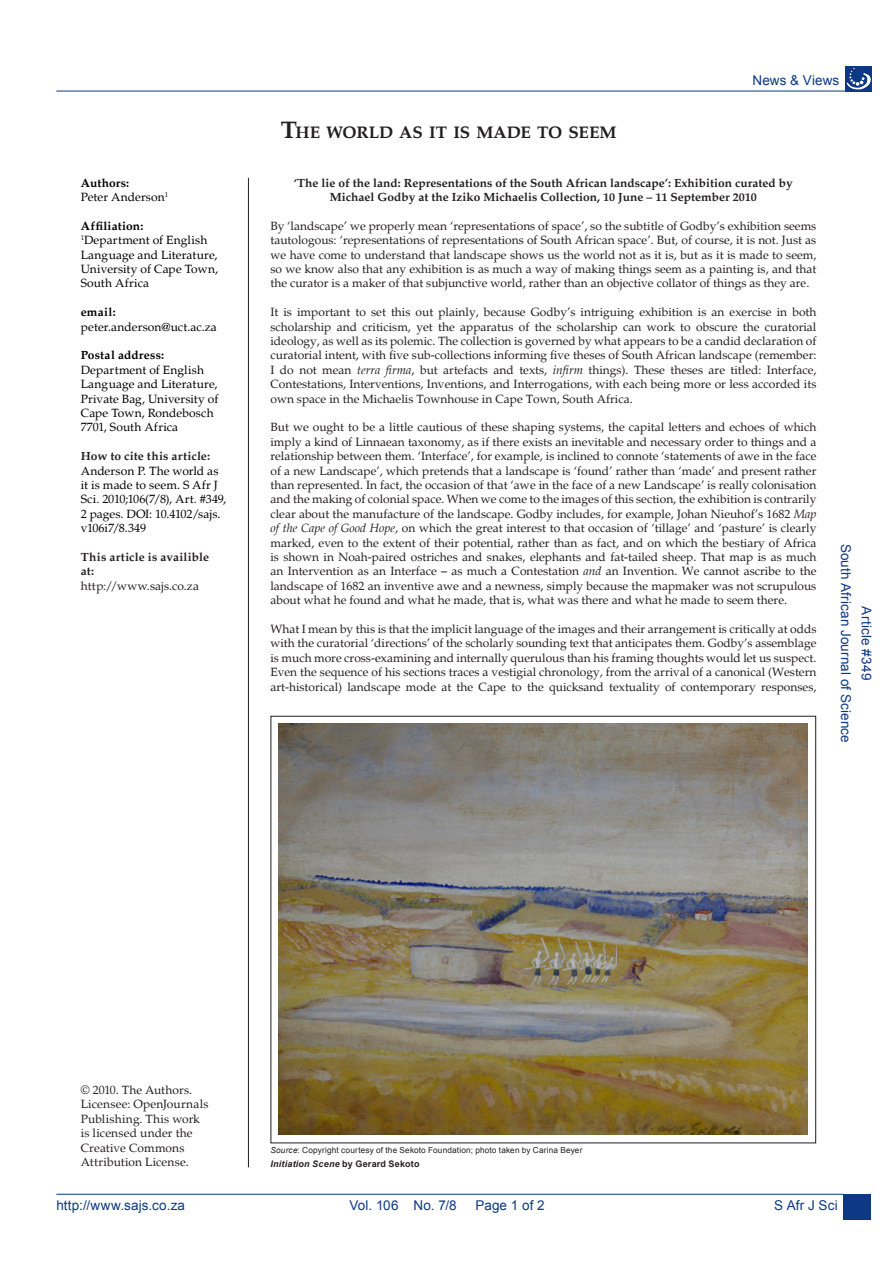
<style>
.page{position:relative;width:893px;height:1263px;background:#fff}
.page>*{position:absolute;margin:0;border:0;box-sizing:border-box;transform-origin:0 0}
.t1{font:700 16.95px "Palatino";color:#231f20}
.Running_footer_right{font:13.5px "Arial";letter-spacing:.01em;color:#0d3884}
.Running_footer_left{font:13.5px "Arial";letter-spacing:.01em;color:#0d3884}
.Bodytext{font:12px/14.4px "Palatino";color:#231f20;text-align:justify}
.Bodytext-2{font:700 12px/14.4px "Palatino";color:#231f20;text-align:center}
.Bodytext_centred{font:12px/14.4px "Palatino";letter-spacing:.01em;color:#000}
.Bodytext-3{font:12px/14.4px "Palatino";letter-spacing:-.005em;color:#000}
.Author_name{font:12px/14.4px "Palatino";letter-spacing:.01em;color:#000}
.Bodytext-4{font:700 12px "Palatino";letter-spacing:.02em;color:#231f20}
.Bodytext-5{font:12px "Palatino";letter-spacing:.02em;color:#231f20}
.Bodytext_centred-2{font:700 12px "Palatino";letter-spacing:.02em;color:#000}
.Institution_details{font:12px "Palatino";letter-spacing:.01em;color:#000}
.Author_name-2{font:700 12px "Palatino";letter-spacing:.015em;color:#000}
.Institution_details-2{font:700 12px "Palatino";color:#000}
.Institution_details-3{font:italic 700 9px "Arial";letter-spacing:.02em;color:#231f20}
.Institution_details-4{font:8.25px "Arial";letter-spacing:.02em;color:#231f20}
.s1{font-size:24.3px}
.s2{font-style:italic}
.s3{font-style:normal}
</style>
<div class="page">
<hr style="left:56px;top:1194px;width:787px;height:1px;background:#0d3884">
<hr style="left:56px;top:91px;width:802px;height:1px;background:#0d3884">
<div style="left:843px;top:1194px;width:28px;height:25px;background:#0d3884"></div>
<div style="left:845px;top:66px;width:27px;height:25px;background:#0d3884"></div>
<svg style="left:847px;top:68px;width:24px;height:21px"></svg>
<hr style="left:248px;top:178px;width:1px;height:989px;background:#231f20">
<img style="left:279px;top:724px;width:529px;height:410px">
<p class="Institution_details-2" style="left:81px;top:175px;width:50px">Authors:</p>
<p class="Institution_details" style="left:81px;top:190px;width:89px">Peter Anderson<sup>1</sup></p>
<p class="Author_name-2" style="left:81px;top:219px;width:64px">Affiliation:</p>
<p class="Author_name" style="left:81px;top:233px;width:139px"><sup>1</sup>Department of English<br>Language and Literature,<br>University of Cape Town,<br>South Africa</p>
<p class="Bodytext_centred-2" style="left:81px;top:305px;width:36px">email:</p>
<p class="Bodytext_centred" style="left:81px;top:320px;width:138px">peter.anderson@uct.ac.za</p>
<p class="Bodytext_centred-2" style="left:81px;top:348px;width:85px">Postal address:</p>
<p class="Bodytext_centred" style="left:81px;top:363px;width:139px">Department of English<br>Language and Literature,<br>Private Bag, University of<br>Cape Town, Rondebosch<br>7701, South Africa</p>
<p class="Bodytext-2" style="left:81px;top:449px;width:131px">How to cite this article:</p>
<p class="Bodytext-3" style="left:81px;top:464px;width:147px">Anderson P. The world as it is made to seem. S Afr J<br>Sci. 2010;106(7/8), Art. #349,<br>2 pages. DOI: 10.4102/sajs. v106i7/8.349</p>
<p class="Bodytext-4" style="left:81px;top:550px;width:130px">This article is availible</p>
<p class="Bodytext-2" style="left:81px;top:564px;width:15px">at:</p>
<p class="Bodytext" style="left:81px;top:579px;width:120px">http://www.sajs.co.za</p>
<p class="t1" style="left:281px;top:122px;width:337px"><span class="s1">T</span>HE WORLD AS IT IS MADE TO SEEM</p>
<p class="Running_footer_right" style="left:752px;top:72px;width:88px">News &amp; Views</p>
<p class="Bodytext-2" style="left:294px;top:175px;width:500px">‘The lie of the land: Representations of the South African landscape’: Exhibition curated by<br>Michael Godby at the Iziko Michaelis Collection, 10 June – 11 September 2010</p>
<p class="Bodytext" style="left:270px;top:219px;width:547px">By ‘landscape’ we properly mean ‘representations of space’, so the subtitle of Godby’s exhibition seems tautologous: ‘representations of representations of South African space’. But, of course, it is not. Just as we have come to understand that landscape shows us the world not as it is, but as it is made to seem, so we know also that any exhibition is as much a way of making things seem as a painting is, and that the curator is a maker of that subjunctive world, rather than an objective collator of things as they are.</p>
<p class="Bodytext" style="left:270px;top:305px;width:547px">It is important to set this out plainly, because Godby’s intriguing exhibition is an exercise in both scholarship and criticism, yet the apparatus of the scholarship can work to obscure the curatorial ideology, as well as its polemic. The collection is governed by what appears to be a candid declaration of curatorial intent, with five sub-collections informing five theses of South African landscape (remember:<br>I do not mean <span class="s2">terra firma</span>, but artefacts and texts, <span class="s2">infirm</span> things). These theses are titled: Interface, Contestations, Interventions, Inventions, and Interrogations, with each being more or less accorded its own space in the Michaelis Townhouse in Cape Town, South Africa.</p>
<p class="Bodytext" style="left:270px;top:420px;width:547px">But we ought to be a little cautious of these shaping systems, the capital letters and echoes of which imply a kind of Linnaean taxonomy, as if there exists an inevitable and necessary order to things and a relationship between them. ‘Interface’, for example, is inclined to connote ‘statements of awe in the face of a new Landscape’, which pretends that a landscape is ‘found’ rather than ‘made’ and present rather than represented. In fact, the occasion of that ‘awe in the face of a new Landscape’ is really colonisation and the making of colonial space. When we come to the images of this section, the exhibition is contrarily clear about the manufacture of the landscape. Godby includes, for example, Johan Nieuhof’s 1682 <span class="s2">Map of the Cape of Good Hope</span>, on which the great interest to that occasion of ‘tillage’ and ‘pasture’ is clearly marked, even to the extent of their potential, rather than as fact, and on which the bestiary of Africa is shown in Noah-paired ostriches and snakes, elephants and fat-tailed sheep. That map is as much an Intervention as an Interface – as much a Contestation <span class="s2">and</span> an Invention. We cannot ascribe to the landscape of 1682 an inventive awe and a newness, simply because the mapmaker was not scrupulous about what he found and what he made, that is, what was there and what he made to seem there.</p>
<p class="Bodytext" style="left:270px;top:622px;width:547px">What I mean by this is that the implicit language of the images and their arrangement is critically at odds with the curatorial ‘directions’ of the scholarly sounding text that anticipates them. Godby’s assemblage is much more cross-examining and internally querulous than his framing thoughts would let us suspect.<br>Even the sequence of his sections traces a vestigial chronology, from the arrival of a canonical (Western art-historical) landscape mode at the Cape to the quicksand textuality of contemporary responses,</p>
<p class="Running_footer_left" style="left:855px;top:544px;width:201px;rotate:90deg">South African Journal of Science</p>
<p class="Running_footer_left" style="left:875px;top:606px;width:75px;rotate:90deg">Article #349</p>
<p class="Bodytext" style="left:81px;top:1083px;width:113px">© 2010. The Authors.</p>
<p class="Bodytext-5" style="left:81px;top:1097px;width:129px">Licensee: OpenJournals</p>
<p class="Bodytext" style="left:81px;top:1112px;width:121px">Publishing. This work</p>
<p class="Bodytext" style="left:81px;top:1126px;width:113px">is licensed under the</p>
<p class="Bodytext" style="left:81px;top:1140px;width:105px">Creative Commons</p>
<p class="Bodytext" style="left:81px;top:1155px;width:110px">Attribution License.</p>
<p class="Institution_details-4" style="left:270px;top:1144px;width:313px"><span class="s2">Source</span>: Copyright courtesy of the Sekoto Foundation; photo taken by Carina Beyer</p>
<p class="Institution_details-3" style="left:270px;top:1158px;width:151px">Initiation Scene <span class="s3">by Gerard Sekoto</span></p>
<p class="Running_footer_right" style="left:56px;top:1196px;width:130px">http://www.sajs.co.za</p>
<p class="Running_footer_left" style="left:774px;top:1196px;width:65px">S Afr J Sci</p>
<p class="Running_footer_right" style="left:349px;top:1196px;width:109px">Vol. 106 No. 7/8</p>
<p class="Running_footer_right" style="left:475px;top:1196px;width:71px">Page 1 of 2</p>
</div>
